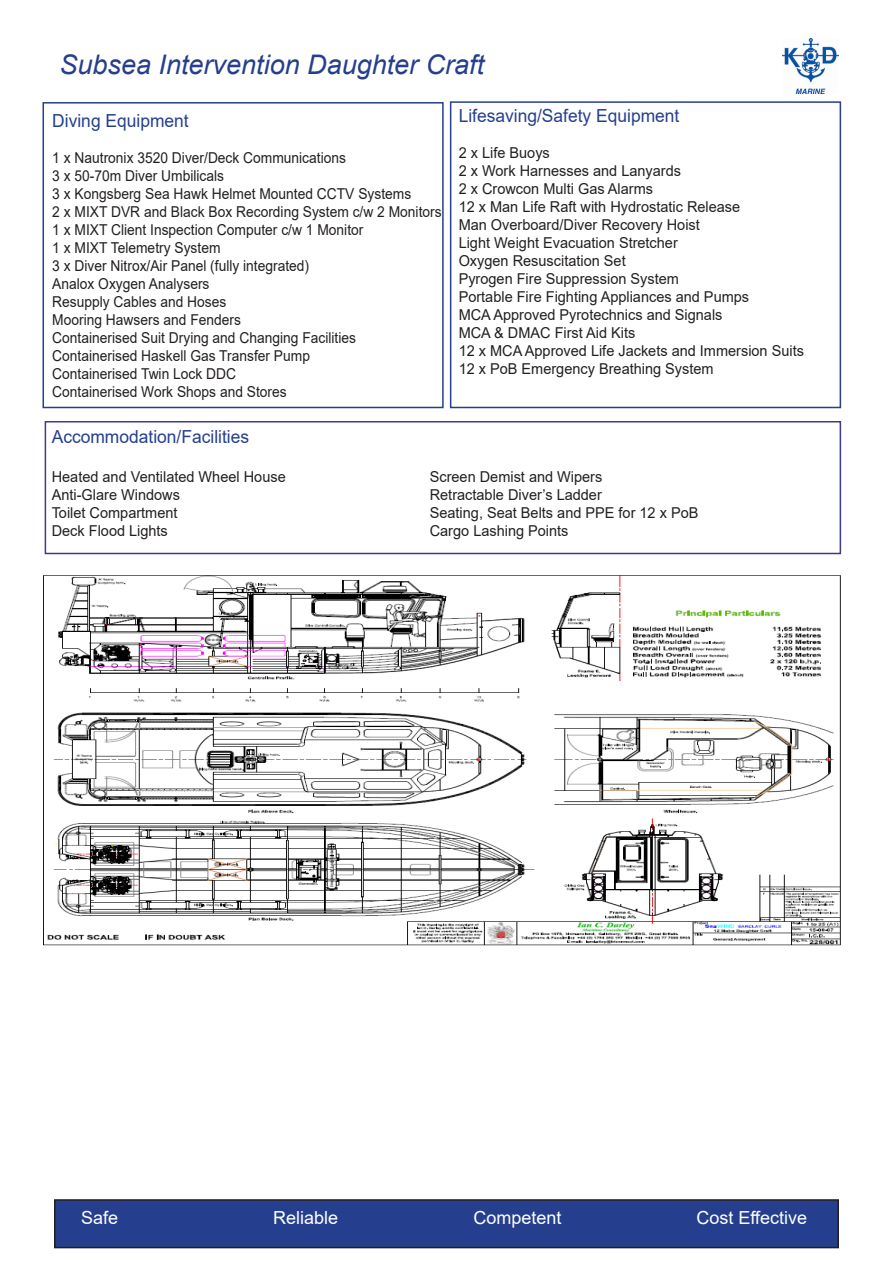
<style>
.page{position:relative;width:893px;height:1263px;background:#fff}
.page>*{position:absolute;margin:0;border:0;box-sizing:border-box;transform-origin:0 0}
.t1{font:italic 27px "Arial";color:#253f8e}
.t2{font:18px "Arial";color:#253f8e}
.t3{font:18px "Arial";color:#fff}
.t4{font:15px "Arial";color:#231f20}
.t5{font:15px "Arial";color:#231f20;scale:.92 1}
</style>
<div class="page">
<div style="left:55px;top:1200px;width:783px;height:47px;background:#253f8e"></div>
<div style="left:54px;top:1199px;width:785px;height:49px;border:2px solid #231f20"></div>
<img style="left:782px;top:39px;width:57px;height:55px">
<div style="left:43px;top:102px;width:401px;height:306px;border:2px solid #253f8e"></div>
<div style="left:45px;top:421px;width:796px;height:133px;border:2px solid #3e3997"></div>
<div style="left:450px;top:101px;width:391px;height:307px;border:2px solid #253f8e"></div>
<img style="left:43px;top:575px;width:798px;height:371px">
<p class="t1" style="left:60px;top:47px;width:426px">Subsea Intervention Daughter Craft</p>
<p class="t2" style="left:52px;top:108px;width:138px">Diving Equipment</p>
<p class="t5" style="left:52px;top:147px;width:321px">1 x Nautronix 3520 Diver/Deck Communications</p>
<p class="t5" style="left:52px;top:165px;width:188px">3 x 50-70m Diver Umbilicals</p>
<p class="t5" style="left:52px;top:183px;width:392px">3 x Kongsberg Sea Hawk Helmet Mounted CCTV Systems</p>
<p class="t5" style="left:52px;top:201px;width:425px">2 x MIXT DVR and Black Box Recording System c/w 2 Monitors</p>
<p class="t5" style="left:52px;top:219px;width:340px">1 x MIXT Client Inspection Computer c/w 1 Monitor</p>
<p class="t5" style="left:52px;top:237px;width:184px">1 x MIXT Telemetry System</p>
<p class="t5" style="left:52px;top:255px;width:281px">3 x Diver Nitrox/Air Panel (fully integrated)</p>
<p class="t5" style="left:52px;top:273px;width:172px">Analox Oxygen Analysers</p>
<p class="t5" style="left:52px;top:291px;width:191px">Resupply Cables and Hoses</p>
<p class="t5" style="left:52px;top:309px;width:207px">Mooring Hawsers and Fenders</p>
<p class="t5" style="left:52px;top:327px;width:332px">Containerised Suit Drying and Changing Facilities</p>
<p class="t5" style="left:52px;top:345px;width:282px">Containerised Haskell Gas Transfer Pump</p>
<p class="t5" style="left:52px;top:363px;width:201px">Containerised Twin Lock DDC</p>
<p class="t5" style="left:52px;top:381px;width:256px">Containerised Work Shops and Stores</p>
<p class="t2" style="left:459px;top:103px;width:222px">Lifesaving/Safety Equipment</p>
<p class="t4" style="left:459px;top:142px;width:93px">2 x Life Buoys</p>
<p class="t4" style="left:459px;top:160px;width:224px">2 x Work Harnesses and Lanyards</p>
<p class="t4" style="left:459px;top:178px;width:196px">2 x Crowcon Multi Gas Alarms</p>
<p class="t4" style="left:459px;top:196px;width:283px">12 x Man Life Raft with Hydrostatic Release</p>
<p class="t4" style="left:459px;top:214px;width:243px">Man Overboard/Diver Recovery Hoist</p>
<p class="t4" style="left:459px;top:232px;width:221px">Light Weight Evacuation Stretcher</p>
<p class="t4" style="left:459px;top:250px;width:169px">Oxygen Resuscitation Set</p>
<p class="t4" style="left:459px;top:268px;width:222px">Pyrogen Fire Suppression System</p>
<p class="t4" style="left:459px;top:286px;width:292px">Portable Fire Fighting Appliances and Pumps</p>
<p class="t4" style="left:459px;top:304px;width:265px">MCA Approved Pyrotechnics and Signals</p>
<p class="t4" style="left:459px;top:322px;width:178px">MCA &amp; DMAC First Aid Kits</p>
<p class="t4" style="left:459px;top:340px;width:347px">12 x MCA Approved Life Jackets and Immersion Suits</p>
<p class="t4" style="left:459px;top:358px;width:256px">12 x PoB Emergency Breathing System</p>
<p class="t2" style="left:52px;top:424px;width:199px">Accommodation/Facilities</p>
<p class="t4" style="left:52px;top:467px;width:235px">Heated and Ventilated Wheel House</p>
<p class="t4" style="left:430px;top:467px;width:174px">Screen Demist and Wipers</p>
<p class="t4" style="left:52px;top:485px;width:130px">Anti-Glare Windows</p>
<p class="t4" style="left:430px;top:485px;width:174px">Retractable Diver’s Ladder</p>
<p class="t4" style="left:52px;top:503px;width:127px">Toilet Compartment</p>
<p class="t4" style="left:430px;top:503px;width:270px">Seating, Seat Belts and PPE for 12 x PoB</p>
<p class="t4" style="left:52px;top:521px;width:118px">Deck Flood Lights</p>
<p class="t4" style="left:430px;top:521px;width:140px">Cargo Lashing Points</p>
<p class="t3" style="left:81px;top:1205px;width:39px">Safe</p>
<p class="t3" style="left:273px;top:1205px;width:67px">Reliable</p>
<p class="t3" style="left:473px;top:1205px;width:90px">Competent</p>
<p class="t3" style="left:697px;top:1205px;width:112px">Cost Effective</p>
</div>
